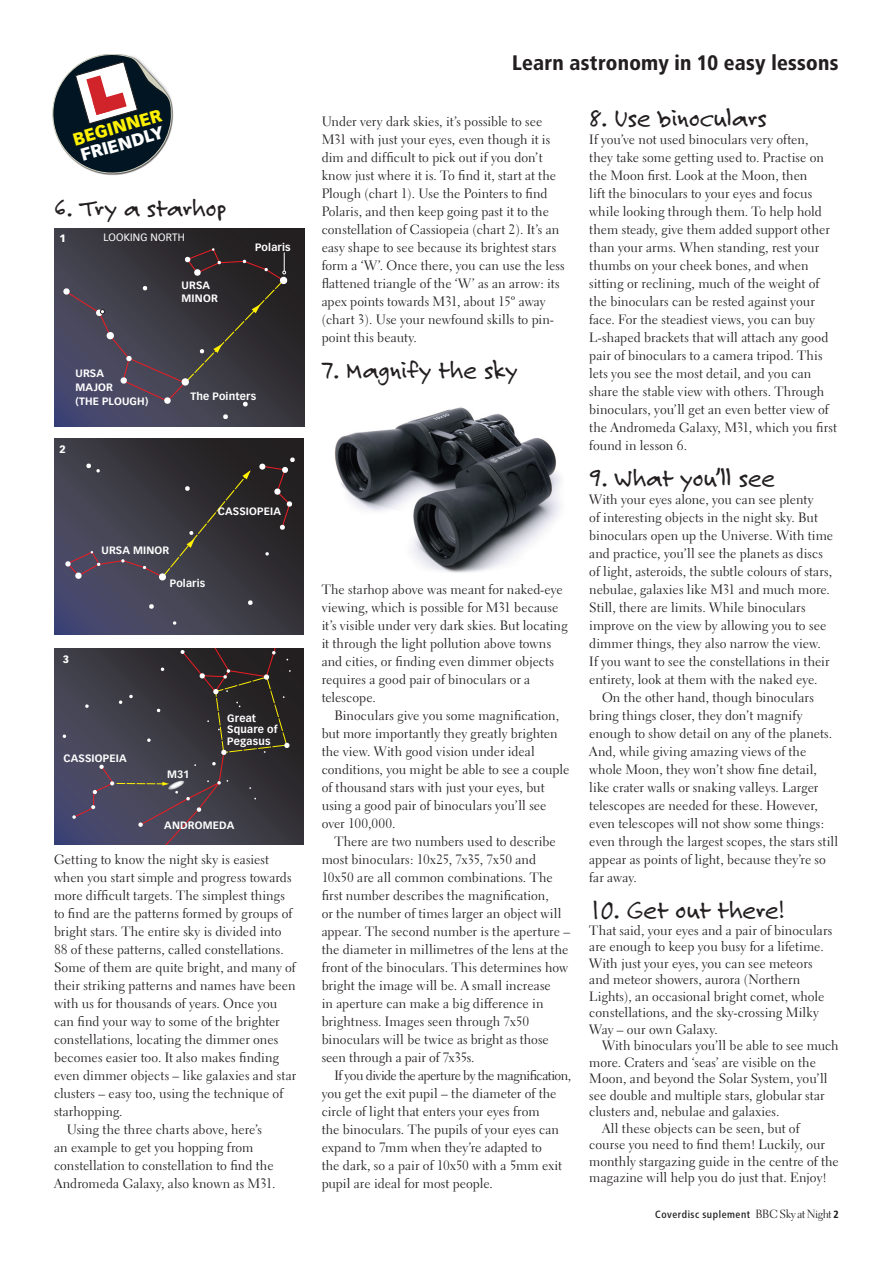
<style>
.page{position:relative;width:893px;height:1263px;background:#fff}
.page>*{position:absolute;margin:0;border:0;box-sizing:border-box;transform-origin:0 0}
.Feature_body{font:27px "Felt Tip Roman";letter-spacing:-.01em;color:#231f20}
.t1{font:700 21px "Transit Front Neg";letter-spacing:-.005em;color:#231f20}
.t2{font:900 17.25px/17.2px "Vectora LH";color:#fff101}
.Feature_body-2{font:13.5px/18px "Electra LH";letter-spacing:.005em;color:#231f20}
.Captions{font:700 10.5px/13.6px "Vectora LH";letter-spacing:.015em;color:#fff}
.t3{font:10.5px "Transit Front Neg";letter-spacing:.025em;color:#231f20}
.Captions-2{font:10.5px "Vectora LH";letter-spacing:.02em;color:#fff}
.Captions-3{font:900 10.5px "Vectora LH";color:#fff}
.s1{color:#fff}
.s2{font-family:"Electra LH Display";font-size:12px}
.s3{font-weight:700}
</style>
<div class="page">
<svg style="left:52px;top:54px;width:121px;height:121px"></svg>
<svg style="left:54px;top:438px;width:249px;height:196px;background:#393845"></svg>
<svg style="left:149px;top:604px;width:5px;height:5px"></svg>
<svg style="left:259px;top:457px;width:36px;height:73px;background:#352d2f"></svg>
<svg style="left:248px;top:600px;width:5px;height:5px"></svg>
<svg style="left:65px;top:463px;width:186px;height:118px;background:#3f3c44"></svg>
<svg style="left:265px;top:552px;width:4px;height:4px"></svg>
<svg style="left:173px;top:621px;width:4px;height:4px"></svg>
<svg style="left:54px;top:648px;width:249px;height:196px;background:#393849"></svg>
<svg style="left:62px;top:734px;width:4px;height:4px"></svg>
<svg style="left:72px;top:648px;width:219px;height:196px;background:#3d3a43"></svg>
<svg style="left:54px;top:229px;width:250px;height:197px;background:#363541"></svg>
<svg style="left:223px;top:414px;width:5px;height:5px"></svg>
<svg style="left:63px;top:248px;width:225px;height:159px;background:#3f3b45"></svg>
<img style="left:334px;top:407px;width:227px;height:166px">
<p class="t2" style="left:71px;top:131px;width:93px;rotate:-16deg">BEGINNER<br><span class="s1">FRIENDLY</span></p>
<p class="Feature_body" style="left:54px;top:192px;width:174px">6. Try a starhop</p>
<p class="Captions-3" style="left:60px;top:232px;width:8px">1</p>
<p class="Captions-2" style="left:103px;top:231px;width:83px">LOOKING NORTH</p>
<p class="Captions" style="left:182px;top:278px;width:16px">URSA<br>MINOR</p>
<p class="Captions" style="left:255px;top:240px;width:37px">Polaris</p>
<p class="Captions" style="left:75px;top:367px;width:75px">URSA<br>MAJOR<br>(THE PLOUGH)</p>
<p class="Captions-3" style="left:60px;top:443px;width:8px">2</p>
<p class="Captions" style="left:190px;top:390px;width:67px">The Pointers</p>
<p class="Captions" style="left:101px;top:543px;width:16px">URSA</p>
<p class="Captions" style="left:133px;top:543px;width:9px">MINOR</p>
<p class="Captions" style="left:170px;top:577px;width:37px">Polaris</p>
<p class="Captions" style="left:218px;top:505px;width:15px">CASSIO</p>
<p class="Captions" style="left:257px;top:505px;width:13px">PEIA</p>
<p class="Captions-3" style="left:63px;top:653px;width:8px">3</p>
<p class="Captions" style="left:63px;top:751px;width:15px">CASSIO</p>
<p class="Captions" style="left:103px;top:751px;width:13px">PEIA</p>
<p class="Captions" style="left:167px;top:767px;width:24px">M31</p>
<p class="Captions" style="left:227px;top:712px;width:52px;line-height:11.4px">Great<br>Square of<br>Pegasus</p>
<p class="Captions" style="left:164px;top:818px;width:33px">ANDROME</p>
<p class="Captions" style="left:219px;top:818px;width:17px">DA</p>
<p class="Feature_body-2" style="left:54px;top:850px;width:244px">Getting to know the night sky is easiest when you start simple and progress towards more difficult targets. The simplest things to find are the patterns formed by groups of bright stars. The entire sky is divided into 88 of these patterns, called constellations.<br>Some of them are quite bright, and many of their striking patterns and names have been with us for thousands of years. Once you can find your way to some of the brighter constellations, locating the dimmer ones becomes easier too. It also makes finding even dimmer objects – like galaxies and star clusters – easy too, using the technique of starhopping.</p>
<p class="Feature_body-2" style="left:54px;top:1120px;width:223px;text-indent:13px">Using the three charts above, here’s an example to get you hopping from constellation to constellation to find the Andromeda Galaxy, also known as M31.</p>
<p class="t1" style="left:512px;top:50px;width:328px">Learn astronomy in 10 easy lessons</p>
<p class="Feature_body-2" style="left:322px;top:112px;width:245px">Under very dark skies, it’s possible to see M31 with just your eyes, even though it is dim and difficult to pick out if you don’t know just where it is. To find it, start at the Plough (chart 1). Use the Pointers to find Polaris, and then keep going past it to the constellation of Cassiopeia (chart 2). It’s an easy shape to see because its brightest stars form a ‘W’. Once there, you can use the less flattened triangle of the ‘W’ as an arrow: its apex points towards M31, about 15º away (chart 3). Use your newfound skills to pin&shy;point this beauty.</p>
<p class="Feature_body" style="left:322px;top:354px;width:198px">7. Magnify the sky</p>
<p class="Feature_body-2" style="left:322px;top:580px;width:247px">The starhop above was meant for naked-eye viewing, which is possible for M31 because it’s visible under very dark skies. But locating it through the light pollution above towns and cities, or finding even dimmer objects requires a good pair of binoculars or a telescope.</p>
<p class="Feature_body-2" style="left:322px;top:706px;width:249px;text-indent:13px">Binoculars give you some magnification, but more importantly they greatly brighten the view. With good vision under ideal conditions, you might be able to see a couple of thousand stars with just your eyes, but using a good pair of binoculars you’ll see over 100,000.</p>
<p class="Feature_body-2" style="left:322px;top:832px;width:250px;text-indent:13px">There are two numbers used to describe most binoculars: 10x25, 7x35, 7x50 and 10x50 are all common combinations. The first number describes the magnification,<br>or the number of times larger an object will appear. The second number is the aperture – the diameter in millimetres of the lens at the front of the binoculars. This determines how bright the image will be. A small increase<br>in aperture can make a big difference in brightness. Images seen through 7x50 binoculars will be twice as bright as those seen through a pair of 7x35s.</p>
<p class="Feature_body-2" style="left:322px;top:1066px;width:251px;text-indent:13px">If you divide the aperture by the magnification, you get the exit pupil – the diameter of the circle of light that enters your eyes from<br>the binoculars. The pupils of your eyes can expand to 7mm when they’re adapted to<br>the dark, so a pair of 10x50 with a 5mm exit pupil are ideal for most people.</p>
<p class="Feature_body" style="left:589px;top:102px;width:179px">8. Use binoculars</p>
<p class="Feature_body-2" style="left:589px;top:130px;width:249px">If you’ve not used binoculars very often,<br>they take some getting used to. Practise on the Moon first. Look at the Moon, then<br>lift the binoculars to your eyes and focus while looking through them. To help hold them steady, give them added support other than your arms. When standing, rest your thumbs on your cheek bones, and when sitting or reclining, much of the weight of the binoculars can be rested against your face. For the steadiest views, you can buy L-shaped brackets that will attach any good pair of binoculars to a camera tripod. This lets you see the most detail, and you can share the stable view with others. Through binoculars, you’ll get an even better view of the Andromeda Galaxy, M31, which you first found in lesson 6.</p>
<p class="Feature_body" style="left:589px;top:462px;width:188px">9. What you’ll see</p>
<p class="Feature_body-2" style="left:589px;top:490px;width:245px">With your eyes alone, you can see plenty<br>of interesting objects in the night sky. But binoculars open up the Universe. With time and practice, you’ll see the planets as discs of light, asteroids, the subtle colours of stars, nebulae, galaxies like M31 and much more.<br>Still, there are limits. While binoculars improve on the view by allowing you to see dimmer things, they also narrow the view.<br>If you want to see the constellations in their entirety, look at them with the naked eye.</p>
<p class="Feature_body-2" style="left:589px;top:688px;width:250px;text-indent:13px">On the other hand, though binoculars bring things closer, they don’t magnify enough to show detail on any of the planets.<br>And, while giving amazing views of the whole Moon, they won’t show fine detail, like crater walls or snaking valleys. Larger telescopes are needed for these. However, even telescopes will not show some things: even through the largest scopes, the stars still appear as points of light, because they’re so far away.</p>
<p class="Feature_body" style="left:589px;top:894px;width:196px">10. Get out there!</p>
<p class="Feature_body-2" style="left:589px;top:922px;width:244px;line-height:16.5px">That said, your eyes and a pair of binoculars are enough to keep you busy for a lifetime.<br>With just your eyes, you can see meteors and meteor showers, aurora (Northern Lights), an occasional bright comet, whole constellations, and the sky-crossing Milky Way – our own Galaxy.</p>
<p class="Feature_body-2" style="left:589px;top:1037px;width:251px;line-height:16.5px;text-indent:13px">With binoculars you’ll be able to see much more. Craters and ‘seas’ are visible on the Moon, and beyond the Solar System, you’ll see double and multiple stars, globular star clusters and, nebulae and galaxies.</p>
<p class="Feature_body-2" style="left:589px;top:1120px;width:251px;line-height:16.5px;text-indent:13px">All these objects can be seen, but of course you need to find them! Luckily, our monthly stargazing guide in the centre of the magazine will help you do just that. Enjoy!</p>
<p class="t3" style="left:655px;top:1208px;width:185px">Coverdisc suplement <span class="s2">BBC Sky at Night</span> <span class="s3">2</span></p>
</div>
